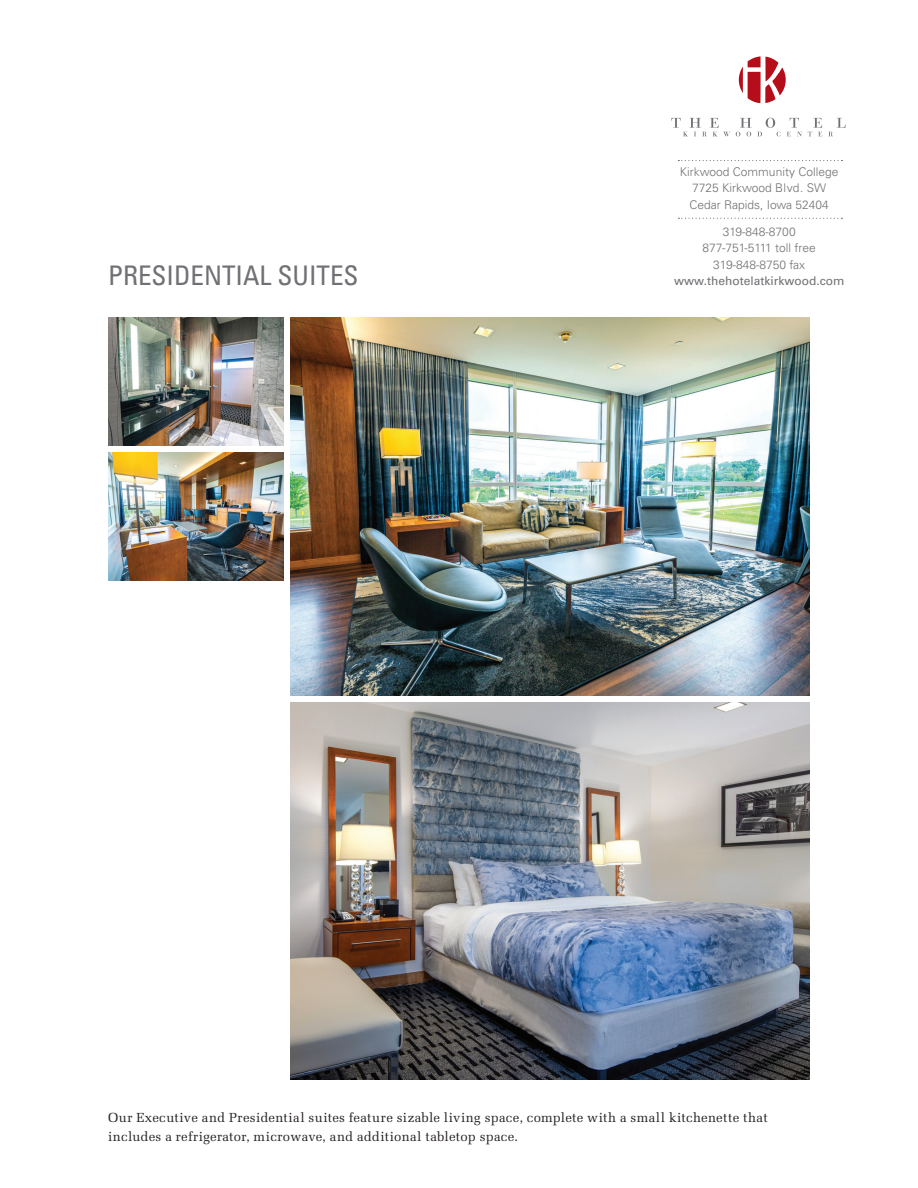
<style>
.page{position:relative;width:918px;height:1188px;background:#fff}
.page>*{position:absolute;margin:0;border:0;box-sizing:border-box;transform-origin:0 0}
.t1{font:condensed 27px "Univers LT Std";color:#717074}
.t2{font:13.2px/19px "Melior LT Std";letter-spacing:.02em;color:#231f20}
.t3{font:300 12px/16.5px "Univers LT Std";color:#717074;text-align:center}
.t4{font:12px "Univers LT Std";color:#717074}
</style>
<div class="page">
<img style="left:290px;top:317px;width:520px;height:378px">
<img style="left:108px;top:317px;width:176px;height:129px">
<img style="left:108px;top:452px;width:176px;height:129px">
<img style="left:290px;top:702px;width:520px;height:378px">
<svg style="left:671px;top:118px;width:59px;height:18px"></svg>
<svg style="left:736px;top:118px;width:44px;height:18px"></svg>
<svg style="left:787px;top:118px;width:15px;height:18px"></svg>
<svg style="left:808px;top:118px;width:14px;height:18px"></svg>
<svg style="left:828px;top:118px;width:18px;height:18px"></svg>
<svg style="left:739px;top:56px;width:47px;height:47px"></svg>
<svg style="left:678px;top:160px;width:164px;height:1px"></svg>
<svg style="left:678px;top:218px;width:164px;height:1px"></svg>
<h1 class="t1" style="left:108px;top:258px;width:252px">PRESIDENTIAL SUITES</h1>
<p class="t3" style="left:680px;top:163px;width:160px">Kirkwood Community College<br>7725 Kirkwood Blvd. SW<br>Cedar Rapids, Iowa 52404</p>
<p class="t3" style="left:703px;top:223px;width:115px">319-848-8700<br>877-751-5111 toll free<br>319-848-8750 fax</p>
<p class="t4" style="left:674px;top:274px;width:172px">www.thehotelatkirkwood.com</p>
<p class="t2" style="left:108px;top:1108px;width:661px">Our Executive and Presidential suites feature sizable living space, complete with a small kitchenette that includes a refrigerator, microwave, and additional tabletop space.</p>
</div>
